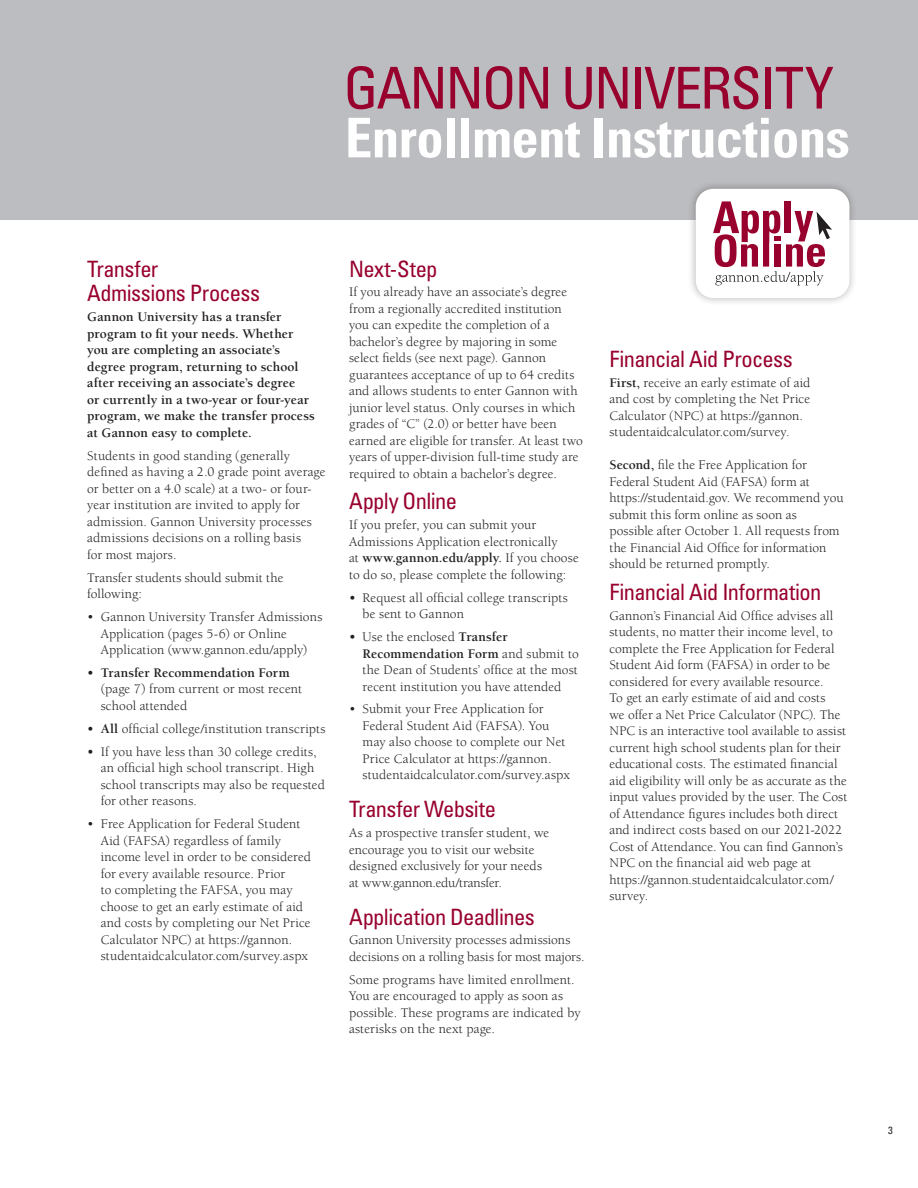
<style>
.page{position:relative;width:918px;height:1188px;background:#fff}
.page>*{position:absolute;margin:0;border:0;box-sizing:border-box;transform-origin:0 0}
.t1{font:condensed 57.6px "Univers LT Std";letter-spacing:-.04em;color:#98012d}
.t2{font:700 condensed 54.75px "Univers LT Std";letter-spacing:-.01em;color:#fff}
.HEAD_Univers{font:condensed 22.5px/24.8px "Univers LT Std";letter-spacing:-.025em;color:#98012d}
.TEXT_Berkley{font:13.5px/16.5px "Berkeley Std";letter-spacing:.005em;color:#231f20}
.Instruction_Bullets{font:13.5px/16.5px "Berkeley Std";letter-spacing:.01em;color:#231f20}
.text_bold{font:700 13.5px/16.5px "Berkeley Std";letter-spacing:.005em;color:#231f20}
.t3{font:condensed 10.5px "Univers LT Std";color:#231f20}
.s1{font-weight:500}
.s2{font-weight:700}
</style>
<div class="page">
<div style="left:0;top:0;width:918px;height:219px;background:#bcbdc0"></div>
<div style="left:688px;top:181px;width:170px;height:125px;background:#231f20;opacity:.34"></div>
<div style="left:696px;top:189px;width:153px;height:109px;background:#fff;border-radius:18px"></div>
<svg style="left:713px;top:201px;width:119px;height:84px"></svg>
<p class="t1" style="left:344px;top:52px;width:492px">GANNON UNIVERSITY</p>
<p class="t2" style="left:345px;top:104px;width:506px">Enrollment Instructions</p>
<p class="HEAD_Univers" style="left:87px;top:256px;width:174px">Transfer<br>Admissions Process</p>
<p class="text_bold" style="left:87px;top:309px;width:229px">Gannon University has a transfer program to fit your needs. Whether you are completing an associate’s degree program, returning to school after receiving an associate’s degree<br>or currently in a two-year or four-year program, we make the transfer process at Gannon easy to complete.</p>
<p class="TEXT_Berkley" style="left:87px;top:447px;width:240px">Students in good standing (generally defined as having a 2.0 grade point average or better on a 4.0 scale) at a two- or four&shy;year institution are invited to apply for admission. Gannon University processes admissions decisions on a rolling basis<br>for most majors.</p>
<p class="TEXT_Berkley" style="left:87px;top:569px;width:198px">Transfer students should submit the following:</p>
<p class="Instruction_Bullets" style="left:101px;top:609px;width:223px;text-indent:-14px">• Gannon University Transfer Admissions<br>Application (pages 5-6) or Online<br>Application (www.gannon.edu/apply)</p>
<p class="Instruction_Bullets" style="left:101px;top:665px;width:203px;text-indent:-14px"><span class="s1">•</span> <span class="s2">Transfer Recommendation Form </span>(page 7) from current or most recent school attended</p>
<p class="Instruction_Bullets" style="left:87px;top:721px;width:240px"><span class="s1">•</span> <span class="s2">All</span> official college/institution transcripts</p>
<p class="Instruction_Bullets" style="left:101px;top:744px;width:226px;text-indent:-14px"><span class="s1">•</span> If you have less than 30 college credits, an official high school transcript. High school transcripts may also be requested for other reasons.</p>
<p class="Instruction_Bullets" style="left:101px;top:816px;width:212px;text-indent:-14px">• Free Application for Federal Student Aid (FAFSA) regardless of family income level in order to be considered for every available resource. Prior<br>to completing the FAFSA, you may choose to get an early estimate of aid and costs by completing our Net Price Calculator NPC) at https://gannon. studentaidcalculator.com/survey.aspx</p>
<p class="HEAD_Univers" style="left:349px;top:256px;width:90px">Next-Step</p>
<p class="TEXT_Berkley" style="left:349px;top:284px;width:235px">If you already have an associate’s degree from a regionally accredited institution you can expedite the completion of a bachelor’s degree by majoring in some select fields (see next page). Gannon guarantees acceptance of up to 64 credits and allows students to enter Gannon with junior level status. Only courses in which grades of “C” (2.0) or better have been earned are eligible for transfer. At least two years of upper-division full-time study are required to obtain a bachelor’s degree.</p>
<p class="HEAD_Univers" style="left:349px;top:489px;width:109px">Apply Online</p>
<p class="TEXT_Berkley" style="left:349px;top:517px;width:231px">If you prefer, you can submit your Admissions Application electronically<br>at <span class="s2">www.gannon.edu/apply</span><span class="s1">.</span> If you choose to do so, please complete the following:</p>
<p class="Instruction_Bullets" style="left:363px;top:589px;width:207px;text-indent:-14px"><span class="s1">•</span> Request all official college transcripts be sent to Gannon</p>
<p class="Instruction_Bullets" style="left:363px;top:629px;width:218px;text-indent:-14px"><span class="s1">•</span> Use the enclosed <span class="s2">Transfer Recommendation Form</span> and submit to the Dean of Students’ office at the most recent institution you have attended</p>
<p class="TEXT_Berkley" style="left:363px;top:701px;width:209px;text-indent:-14px">• Submit your Free Application for Federal Student Aid (FAFSA). You may also choose to complete our Net Price Calculator at https://gannon. studentaidcalculator.com/survey.aspx</p>
<p class="HEAD_Univers" style="left:349px;top:797px;width:148px">Transfer Website</p>
<p class="TEXT_Berkley" style="left:349px;top:825px;width:202px">As a prospective transfer student, we encourage you to visit our website designed exclusively for your needs at www.gannon.edu/transfer.</p>
<p class="HEAD_Univers" style="left:349px;top:904px;width:187px">Application Deadlines</p>
<p class="TEXT_Berkley" style="left:349px;top:932px;width:237px">Gannon University processes admissions decisions on a rolling basis for most majors.</p>
<p class="TEXT_Berkley" style="left:349px;top:972px;width:233px">Some programs have limited enrollment.<br>You are encouraged to apply as soon as possible. These programs are indicated by asterisks on the next page.</p>
<p class="HEAD_Univers" style="left:609px;top:346px;width:185px">Financial Aid Process</p>
<p class="TEXT_Berkley" style="left:609px;top:375px;width:202px"><span class="s2">First,</span> receive an early estimate of aid and cost by completing the Net Price Calculator (NPC) at https://gannon. studentaidcalculator.com/survey.</p>
<p class="TEXT_Berkley" style="left:609px;top:457px;width:199px"><span class="s2">Second,</span> file the Free Application for</p>
<p class="TEXT_Berkley" style="left:609px;top:474px;width:202px">Federal Student Aid (FAFSA) form at</p>
<p class="TEXT_Berkley" style="left:609px;top:490px;width:236px">https://studentaid.gov. We recommend you</p>
<p class="TEXT_Berkley" style="left:609px;top:507px;width:189px">submit this form online as soon as</p>
<p class="TEXT_Berkley" style="left:609px;top:523px;width:232px">possible after October 1. All requests from the Financial Aid Office for information should be returned promptly.</p>
<p class="HEAD_Univers" style="left:609px;top:579px;width:214px">Financial Aid Information</p>
<p class="TEXT_Berkley" style="left:609px;top:607px;width:227px">Gannon’s Financial Aid Office advises all students, no matter their income level, to complete the Free Application for Federal Student Aid form (FAFSA) in order to be considered for every available resource.</p>
<p class="TEXT_Berkley" style="left:609px;top:690px;width:239px">To get an early estimate of aid and costs<br>we offer a Net Price Calculator (NPC). The NPC is an interactive tool available to assist current high school students plan for their educational costs. The estimated financial aid eligibility will only be as accurate as the input values provided by the user. The Cost of Attendance figures includes both direct and indirect costs based on our 2021-2022<br>Cost of Attendance. You can find Gannon’s NPC on the financial aid web page at https://gannon.studentaidcalculator.com/ survey.</p>
<p class="t3" style="left:888px;top:1123px;width:6px">3</p>
</div>
